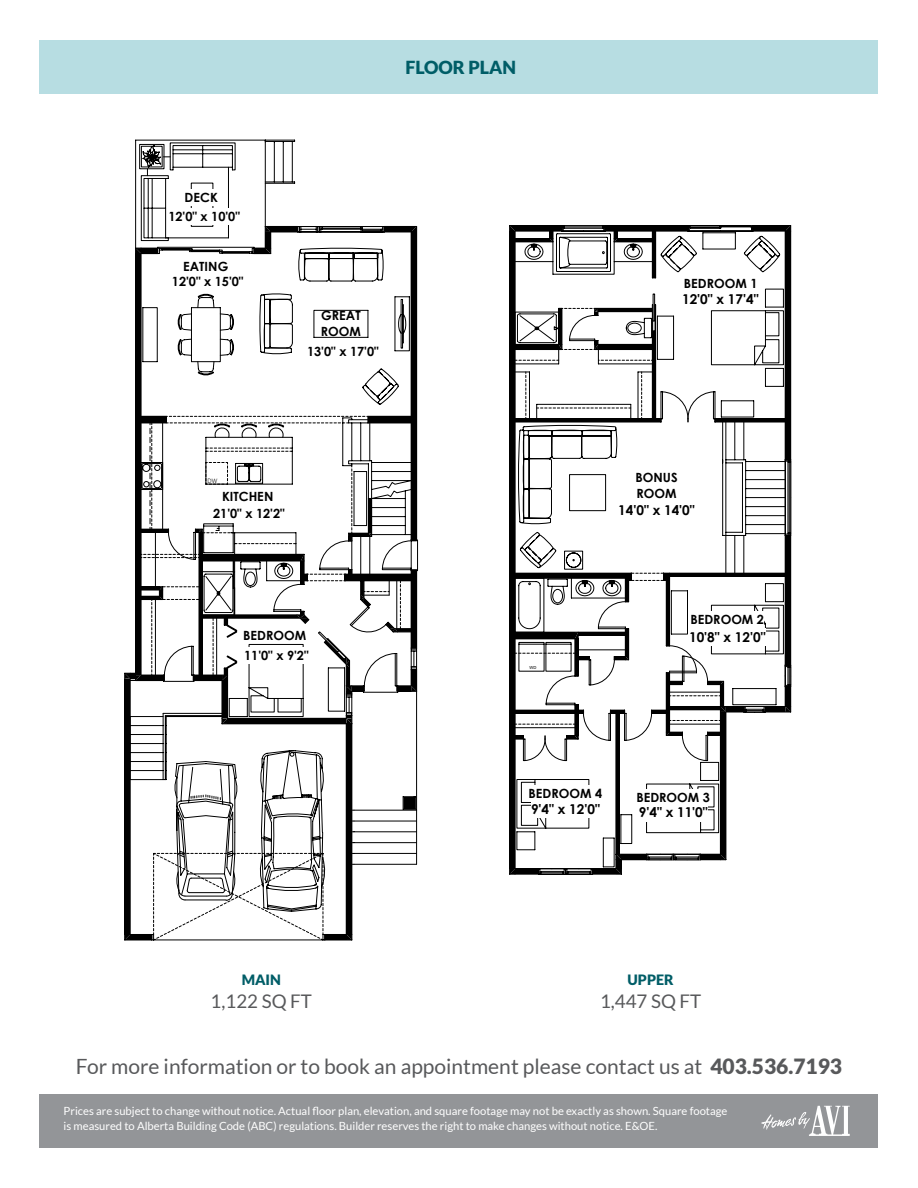
<style>
.page{position:relative;width:918px;height:1188px;background:#fff}
.page>*{position:absolute;margin:0;border:0;box-sizing:border-box;transform-origin:0 0}
.t1{font:21px "Lato";color:#58595b}
.t2{font:18.75px "Lato";color:#58595b}
.t3{font:900 18px "Lato";color:#005d67}
.t4{font:900 14.25px "Lato";color:#005d67}
.t5{font:700 13.5px "Century Gothic";color:#000}
.t6{font:700 12.75px/16.2px "Century Gothic";color:#000}
.t7{font:11.25px/15.8px "Lato";color:#fff}
.t8{font:300 6px "Malgun Gothic";color:#000}
.t9{font:4.2px "Arial";color:#000}
.s1{font-weight:900}
</style>
<div class="page">
<div style="left:40px;top:1094px;width:838px;height:54px;background:#939598"></div>
<svg style="left:761px;top:1106px;width:89px;height:30px"></svg>
<div style="left:40px;top:40px;width:838px;height:54px;background:#b7dde2"></div>
<div style="left:510px;top:231px;width:5px;height:638px;background:#000"></div>
<hr style="left:514px;top:422px;width:2px;height:151px;background:#000">
<hr style="left:514px;top:349px;width:2px;height:70px;background:#000">
<hr style="left:514px;top:242px;width:2px;height:102px;background:#000">
<svg style="left:510px;top:225px;width:6px;height:13px"></svg>
<hr style="left:509px;top:226px;width:1px;height:648px;background:#000">
<hr style="left:515px;top:419px;width:146px;height:3px;background:#000">
<hr style="left:715px;top:419px;width:70px;height:3px;background:#000">
<hr style="left:515px;top:421px;width:146px;height:2px;background:#000">
<hr style="left:715px;top:421px;width:70px;height:2px;background:#000">
<hr style="left:715px;top:418px;width:70px;height:1px;background:#000">
<hr style="left:515px;top:418px;width:137px;height:1px;background:#000">
<div style="left:515px;top:226px;width:47px;height:5px;background:#000"></div>
<div style="left:605px;top:226px;width:83px;height:5px;background:#000"></div>
<div style="left:753px;top:226px;width:32px;height:5px;background:#000"></div>
<svg style="left:785px;top:226px;width:6px;height:5px"></svg>
<hr style="left:515px;top:230px;width:35px;height:2px;background:#000">
<hr style="left:617px;top:230px;width:35px;height:2px;background:#000">
<hr style="left:656px;top:230px;width:32px;height:2px;background:#000">
<hr style="left:753px;top:230px;width:32px;height:2px;background:#000">
<hr style="left:753px;top:225px;width:38px;height:1px;background:#000">
<hr style="left:605px;top:225px;width:83px;height:1px;background:#000">
<hr style="left:515px;top:225px;width:47px;height:1px;background:#000">
<svg style="left:687px;top:225px;width:67px;height:7px"></svg>
<hr style="left:690px;top:228px;width:30px;height:1px;background:#000">
<hr style="left:690px;top:227px;width:30px;height:1px;background:#000">
<div style="left:785px;top:231px;width:6px;height:229px;background:#000"></div>
<div style="left:785px;top:535px;width:6px;height:130px;background:#000"></div>
<svg style="left:784px;top:459px;width:7px;height:77px"></svg>
<hr style="left:790px;top:462px;width:1px;height:71px;background:#000">
<hr style="left:788px;top:462px;width:1px;height:71px;background:#000">
<hr style="left:515px;top:239px;width:35px;height:3px;background:#000">
<hr style="left:515px;top:238px;width:35px;height:1px;background:#000">
<svg style="left:550px;top:225px;width:67px;height:7px"></svg>
<hr style="left:652px;top:231px;width:4px;height:47px;background:#000">
<svg style="left:510px;top:573px;width:281px;height:302px"></svg>
<svg style="left:517px;top:232px;width:267px;height:635px"></svg>
<hr style="left:638px;top:372px;width:1px;height:47px;background:#000">
<svg style="left:639px;top:372px;width:13px;height:1px"></svg>
<svg style="left:569px;top:308px;width:30px;height:56px"></svg>
<hr style="left:598px;top:363px;width:54px;height:1px;background:#000">
<hr style="left:529px;top:372px;width:1px;height:47px;background:#000">
<svg style="left:515px;top:372px;width:14px;height:1px"></svg>
<svg style="left:561px;top:405px;width:70px;height:14px"></svg>
<svg style="left:536px;top:404px;width:1px;height:15px"></svg>
<hr style="left:537px;top:404px;width:94px;height:1px;background:#000">
<svg style="left:515px;top:308px;width:47px;height:56px"></svg>
<hr style="left:515px;top:363px;width:44px;height:1px;background:#000">
<div style="left:691px;top:611px;width:73px;height:17px;background:#fff"></div>
<div style="left:636px;top:469px;width:42px;height:33px;background:#fff"></div>
<div style="left:636px;top:789px;width:74px;height:16px;background:#fff"></div>
<div style="left:529px;top:785px;width:73px;height:16px;background:#fff"></div>
<div style="left:689px;top:629px;width:77px;height:17px;background:#fff"></div>
<div style="left:531px;top:801px;width:69px;height:17px;background:#fff"></div>
<div style="left:639px;top:804px;width:69px;height:17px;background:#fff"></div>
<div style="left:618px;top:502px;width:77px;height:17px;background:#fff"></div>
<hr style="left:354px;top:810px;width:63px;height:1px;background:#000">
<hr style="left:354px;top:821px;width:63px;height:1px;background:#000">
<hr style="left:354px;top:831px;width:63px;height:1px;background:#000">
<hr style="left:354px;top:842px;width:63px;height:1px;background:#000">
<hr style="left:354px;top:853px;width:63px;height:1px;background:#000">
<hr style="left:354px;top:864px;width:63px;height:1px;background:#000">
<hr style="left:130px;top:779px;width:36px;height:1px;background:#000">
<hr style="left:130px;top:734px;width:33px;height:1px;background:#000">
<hr style="left:130px;top:743px;width:33px;height:1px;background:#000">
<hr style="left:130px;top:752px;width:33px;height:1px;background:#000">
<hr style="left:130px;top:761px;width:33px;height:1px;background:#000">
<hr style="left:130px;top:770px;width:33px;height:1px;background:#000">
<svg style="left:124px;top:901px;width:229px;height:40px"></svg>
<div style="left:346px;top:724px;width:6px;height:211px;background:#000"></div>
<div style="left:411px;top:232px;width:6px;height:308px;background:#000"></div>
<div style="left:136px;top:254px;width:5px;height:421px;background:#000"></div>
<hr style="left:135px;top:248px;width:1px;height:425px;background:#000">
<div style="left:125px;top:679px;width:5px;height:256px;background:#000"></div>
<hr style="left:130px;top:679px;width:1px;height:256px;background:#000">
<hr style="left:124px;top:673px;width:1px;height:262px;background:#000">
<div style="left:404px;top:798px;width:11px;height:10px;background:#000"></div>
<div style="left:403px;top:797px;width:12px;height:12px;border:1px solid #000"></div>
<svg style="left:139px;top:143px;width:271px;height:758px"></svg>
<svg style="left:143px;top:405px;width:224px;height:57px"></svg>
<hr style="left:292px;top:437px;width:1px;height:47px;background:#000">
<hr style="left:205px;top:437px;width:1px;height:47px;background:#000">
<hr style="left:206px;top:437px;width:86px;height:1px;background:#000">
<svg style="left:206px;top:448px;width:86px;height:4px"></svg>
<hr style="left:136px;top:140px;width:129px;height:1px;background:#000">
<hr style="left:135px;top:140px;width:1px;height:108px;background:#000">
<hr style="left:292px;top:141px;width:1px;height:41px;background:#000">
<hr style="left:265px;top:140px;width:30px;height:1px;background:#000">
<hr style="left:265px;top:141px;width:30px;height:1px;background:#000">
<hr style="left:283px;top:141px;width:1px;height:41px;background:#000">
<hr style="left:274px;top:141px;width:1px;height:41px;background:#000">
<hr style="left:265px;top:141px;width:1px;height:86px;background:#000">
<svg style="left:125px;top:462px;width:293px;height:264px"></svg>
<hr style="left:166px;top:716px;width:56px;height:1px;background:#000">
<hr style="left:165px;top:715px;width:57px;height:1px;background:#000">
<hr style="left:163px;top:713px;width:59px;height:1px;background:#000">
<svg style="left:136px;top:157px;width:281px;height:248px"></svg>
<div style="left:185px;top:189px;width:33px;height:16px;background:#fff"></div>
<div style="left:244px;top:647px;width:65px;height:16px;background:#fff"></div>
<div style="left:169px;top:208px;width:71px;height:16px;background:#fff"></div>
<p class="t6" style="left:185px;top:188px;width:35px">DECK</p>
<p class="t6" style="left:168px;top:208px;width:73px">12'0" x 10'0"</p>
<p class="t6" style="left:183px;top:257px;width:47px">EATING</p>
<p class="t6" style="left:172px;top:273px;width:73px">12'0" x 15'0"</p>
<h3 class="t3" style="left:405px;top:57px;width:112px">FLOOR PLAN</h3>
<p class="t6" style="left:321px;top:307px;width:42px">GREAT<br>ROOM</p>
<p class="t6" style="left:307px;top:342px;width:73px">13'0" x 17'0"</p>
<p class="t8" style="left:208px;top:477px;width:11px">DW</p>
<p class="t6" style="left:222px;top:487px;width:53px">KITCHEN</p>
<p class="t6" style="left:213px;top:505px;width:73px">21'0" x 12'2"</p>
<p class="t6" style="left:243px;top:624px;width:67px;line-height:20.4px">BEDROOM<br>11'0" x 9'2"</p>
<p class="t9" style="left:529px;top:665px;width:8px">WD</p>
<p class="t6" style="left:684px;top:275px;width:75px">BEDROOM 1</p>
<p class="t5" style="left:682px;top:289px;width:78px">12'0" x 17'4"</p>
<p class="t6" style="left:636px;top:469px;width:44px">BONUS<br>ROOM</p>
<p class="t5" style="left:618px;top:500px;width:78px">14'0" x 14'0"</p>
<p class="t6" style="left:690px;top:611px;width:75px">BEDROOM 2</p>
<p class="t5" style="left:689px;top:627px;width:78px">10'8" x 12'0"</p>
<p class="t6" style="left:529px;top:785px;width:75px">BEDROOM 4</p>
<p class="t6" style="left:636px;top:789px;width:75px">BEDROOM 3</p>
<p class="t5" style="left:531px;top:799px;width:70px">9'4" x 12'0"</p>
<p class="t5" style="left:639px;top:802px;width:70px">9'4" x 11'0"</p>
<p class="t4" style="left:242px;top:972px;width:41px">MAIN</p>
<h2 class="t2" style="left:211px;top:990px;width:103px">1,122 SQ FT</h2>
<p class="t4" style="left:628px;top:972px;width:48px">UPPER</p>
<h2 class="t2" style="left:600px;top:990px;width:103px">1,447 SQ FT</h2>
<h1 class="t1" style="left:76px;top:1055px;width:768px">For more information or to book an appointment please contact us at <span class="s1">403.536.7193</span></h1>
<p class="t7" style="left:64px;top:1103px;width:665px">Prices are subject to change without notice. Actual floor plan, elevation, and square footage may not be exactly as shown. Square footage is measured to Alberta Building Code (ABC) regulations. Builder reserves the right to make changes without notice. E&amp;OE.</p>
</div>
